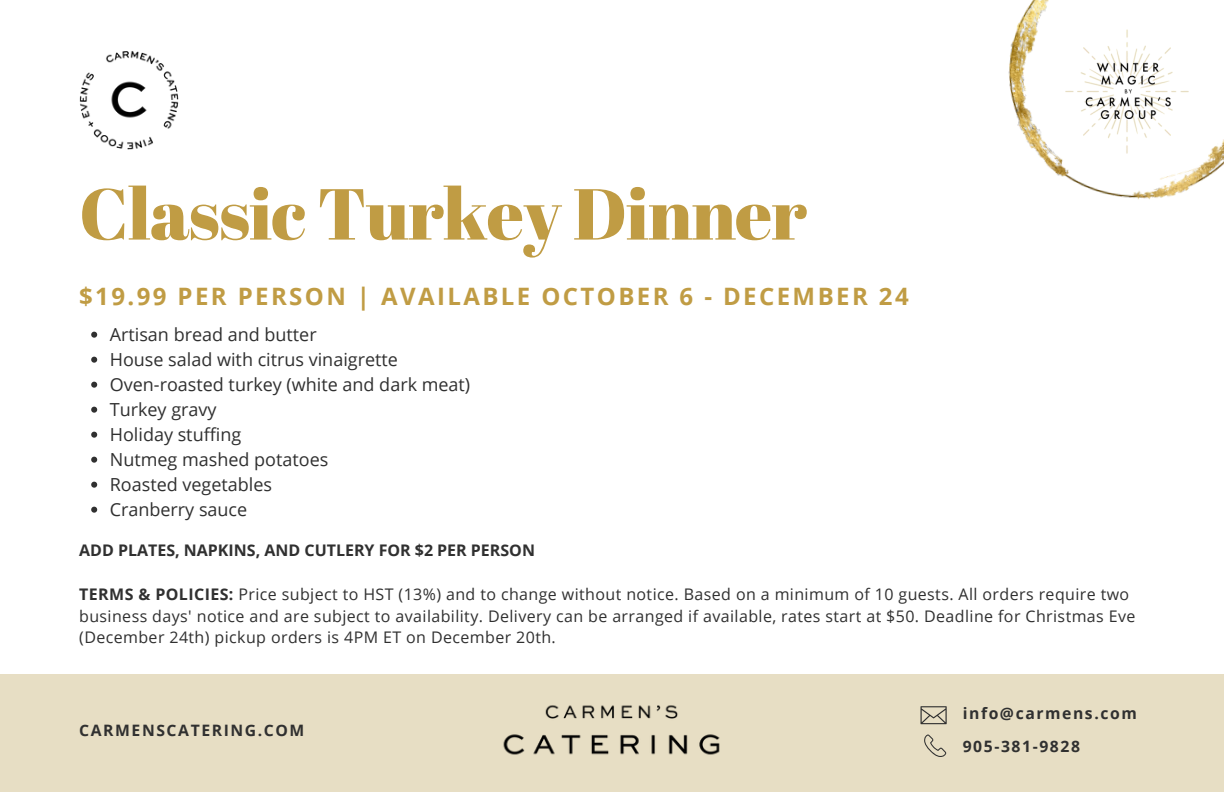
<style>
.page{position:relative;width:1224px;height:792px;background:#fff}
.page>*{position:absolute;margin:0;border:0;box-sizing:border-box;transform-origin:0 0}
.t1{font:72px "Abril Fatface";letter-spacing:-.01em;color:#c09c44}
.t2{font:700 24px "Open Sans";letter-spacing:.1em;color:#c09c44}
.t3{font:18px "Open Sans";color:#303030}
.t4{font:16px/21.4px "Open Sans";letter-spacing:.025em;color:#303030}
.t5{font:700 16px "Open Sans";color:#303030}
.t6{font:700 15.8px "Open Sans";letter-spacing:.1em;color:#303030}
.s1{font-weight:700}
</style>
<div class="page">
<img style="left:79px;top:51px;width:99px;height:99px">
<img style="left:1008px;top:0;width:216px;height:200px">
<img style="left:1065px;top:27px;width:125px;height:128px">
<div style="left:0;top:674px;width:1224px;height:118px;background:#e7dec4"></div>
<img style="left:503px;top:705px;width:217px;height:50px">
<svg style="left:924px;top:734px;width:23px;height:23px"></svg>
<svg style="left:921px;top:706px;width:26px;height:18px"></svg>
<svg style="left:91px;top:332px;width:6px;height:6px"></svg>
<svg style="left:91px;top:357px;width:6px;height:6px"></svg>
<svg style="left:91px;top:382px;width:6px;height:6px"></svg>
<svg style="left:91px;top:407px;width:6px;height:6px"></svg>
<svg style="left:91px;top:432px;width:6px;height:6px"></svg>
<svg style="left:91px;top:457px;width:6px;height:6px"></svg>
<svg style="left:91px;top:482px;width:6px;height:6px"></svg>
<svg style="left:91px;top:507px;width:6px;height:6px"></svg>
<p class="t1" style="left:79px;top:163px;width:729px">Classic Turkey Dinner</p>
<p class="t2" style="left:79px;top:279px;width:831px">$19.99 PER PERSON | AVAILABLE OCTOBER 6 - DECEMBER 24</p>
<p class="t3" style="left:110px;top:321px;width:208px">Artisan bread and butter</p>
<p class="t3" style="left:110px;top:346px;width:290px">House salad with citrus vinaigrette</p>
<p class="t3" style="left:110px;top:371px;width:362px">Oven-roasted turkey (white and dark meat)</p>
<p class="t3" style="left:110px;top:396px;width:108px">Turkey gravy</p>
<p class="t3" style="left:110px;top:421px;width:133px">Holiday stuffing</p>
<p class="t3" style="left:110px;top:446px;width:220px">Nutmeg mashed potatoes</p>
<p class="t3" style="left:110px;top:471px;width:164px">Roasted vegetables</p>
<p class="t3" style="left:110px;top:496px;width:139px">Cranberry sauce</p>
<p class="t5" style="left:79px;top:539px;width:457px">ADD PLATES, NAPKINS, AND CUTLERY FOR $2 PER PERSON</p>
<p class="t4" style="left:79px;top:584px;width:1058px"><span class="s1">TERMS &amp; POLICIES:</span> Price subject to HST (13%) and to change without notice. Based on a minimum of 10 guests. All orders require two business days' notice and are subject to availability. Delivery can be arranged if available, rates start at $50. Deadline for Christmas Eve (December 24th) pickup orders is 4PM ET on December 20th.</p>
<p class="t6" style="left:79px;top:719px;width:227px">CARMENSCATERING.COM</p>
<p class="t6" style="left:963px;top:702px;width:176px">info@carmens.com</p>
<p class="t6" style="left:963px;top:735px;width:119px">905-381-9828</p>
</div>
